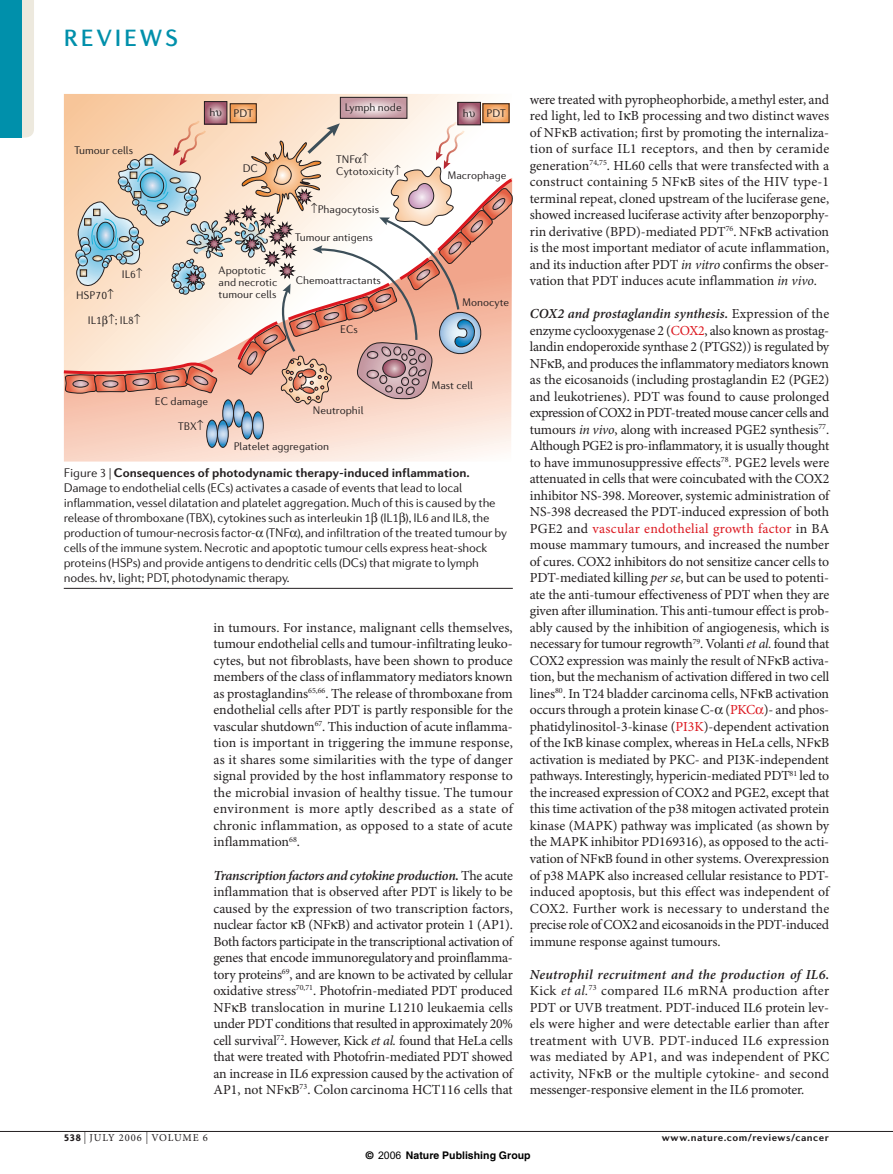
<style>
.page{position:relative;width:893px;height:1174px;background:#fff}
.page>*{position:absolute;margin:0;border:0;box-sizing:border-box;transform-origin:0 0}
.t1{font:500 24px "Diverda Sans LT Std";letter-spacing:.115em;color:#0090ab}
.t2{font:13.8px/16.5px "Minion Pro";letter-spacing:-.005em;color:#231f20;text-align:justify}
.t3{font:300 12.75px/15px "Diverda Sans LT Std";letter-spacing:-.015em;color:#231f20}
.t4{font:300 11.25px/12px "Diverda Sans LT Std";color:#231f20}
.t5{font:700 10.5px "Diverda Sans LT Std";letter-spacing:.045em;color:#231f20}
.t6{font:700 10.5px "Helvetica";color:#000}
.t7{font:10.5px "Minion Pro";letter-spacing:.08em;color:#231f20}
.s1{font-weight:700}
.s2{font-weight:600;font-style:italic}
.s3{font-style:italic}
.s4{color:#dc1820}
.s5{font-family:"Diverda Sans LT Std";font-weight:900}
.s6{font-size:12px}
.s7{font-family:"Arial";font-weight:400}
</style>
<div class="page">
<svg style="left:64px;top:94px;width:446px;height:16px;background:#f6d7bb"></svg>
<svg style="left:64px;top:405px;width:448px;height:56px;background:#f9dccf"></svg>
<svg style="left:206px;top:103px;width:19px;height:7px"></svg>
<div style="left:204px;top:101px;width:23px;height:23px;border:1px solid #231f20"></div>
<svg style="left:460px;top:104px;width:19px;height:6px"></svg>
<div style="left:458px;top:102px;width:23px;height:23px;border:1px solid #231f20"></div>
<svg style="left:342px;top:99px;width:63px;height:11px"></svg>
<div style="left:340px;top:97px;width:67px;height:21px;border:1px solid #231f20"></div>
<svg style="left:223px;top:400px;width:10px;height:27px"></svg>
<div style="left:223px;top:400px;width:11px;height:27px;border:1px solid #231f20;border-radius:50%"></div>
<svg style="left:234px;top:400px;width:10px;height:27px"></svg>
<div style="left:233px;top:400px;width:12px;height:27px;border:1px solid #231f20;border-radius:50%"></div>
<svg style="left:242px;top:412px;width:10px;height:27px"></svg>
<div style="left:242px;top:412px;width:11px;height:27px;border:1px solid #231f20;border-radius:50%"></div>
<svg style="left:253px;top:412px;width:10px;height:27px"></svg>
<div style="left:252px;top:412px;width:12px;height:27px;border:1px solid #231f20;border-radius:50%"></div>
<svg style="left:207px;top:420px;width:10px;height:27px"></svg>
<div style="left:206px;top:420px;width:12px;height:27px;border:1px solid #231f20;border-radius:50%"></div>
<svg style="left:217px;top:420px;width:11px;height:27px"></svg>
<div style="left:217px;top:420px;width:11px;height:27px;border:1px solid #231f20;border-radius:50%"></div>
<svg style="left:232px;top:106px;width:22px;height:4px"></svg>
<svg style="left:485px;top:106px;width:22px;height:4px"></svg>
<hr style="left:0;top:1131px;width:893px;height:1px;background:#231f20">
<hr style="left:64px;top:588px;width:449px;height:1px;background:#231f20">
<svg style="left:21px;top:0;width:13px;height:138px;background:#dae2da"></svg>
<div style="left:0;top:0;width:21px;height:138px;background:#0090ab"></div>
<img style="left:64px;top:110px;width:448px;height:295px">
<h1 class="t1" style="left:64px;top:29px;width:116px">REVIEWS</h1>
<p class="t4" style="left:75px;top:145px;width:60px">Tumour cells</p>
<p class="t4" style="left:76px;top:290px;width:39px">HSP70↑</p>
<p class="t4" style="left:122px;top:269px;width:22px">IL6↑</p>
<p class="t4" style="left:88px;top:315px;width:54px">IL1 ↑; IL8↑</p>
<p class="t4" style="left:345px;top:102px;width:59px">Lymph node</p>
<p class="t4" style="left:336px;top:154px;width:66px">TNF ↑<br>Cytotoxicity↑</p>
<p class="t4" style="left:209px;top:107px;width:7px">h</p>
<p class="t4" style="left:463px;top:108px;width:7px">h</p>
<p class="t4" style="left:234px;top:108px;width:21px">PDT</p>
<p class="t4" style="left:486px;top:108px;width:21px">PDT</p>
<p class="t4" style="left:243px;top:163px;width:17px">DC</p>
<p class="t4" style="left:447px;top:170px;width:61px">Macrophage</p>
<p class="t4" style="left:311px;top:204px;width:70px">↑Phagocytosis</p>
<p class="t4" style="left:219px;top:265px;width:60px">Apoptotic and necrotic tumour cells</p>
<p class="t4" style="left:295px;top:232px;width:79px">Tumour antigens</p>
<p class="t4" style="left:296px;top:275px;width:87px">Chemoattractants</p>
<p class="t4" style="left:340px;top:324px;width:19px">ECs</p>
<p class="t4" style="left:462px;top:297px;width:49px">Monocyte</p>
<p class="t4" style="left:155px;top:396px;width:55px">EC damage</p>
<p class="t4" style="left:178px;top:421px;width:27px">TBX↑</p>
<p class="t4" style="left:313px;top:405px;width:52px">Neutrophil</p>
<p class="t4" style="left:234px;top:441px;width:97px">Platelet aggregation</p>
<p class="t4" style="left:431px;top:380px;width:43px">Mast cell</p>
<p class="t3" style="left:64px;top:466px;width:445px">Figure 3 | <span class="s1">Consequences of photodynamic therapy-induced inflammation.<br></span>Damage to endothelial cells (ECs) activates a casade of events that lead to local inflammation, vessel dilatation and platelet aggregation. Much of this is caused by the release of thromboxane (TBX), cytokines such as interleukin 1 (IL1 ), IL6 and IL8, the production of tumour-necrosis factor- (TNF ), and infiltration of the treated tumour by cells of the immune system. Necrotic and apoptotic tumour cells express heat-shock proteins (HSPs) and provide antigens to dendritic cells (DCs) that migrate to lymph nodes. h light; PDT, photodynamic therapy.</p>
<p class="t2" style="left:213px;top:620px;width:301px">in tumours. For instance, malignant cells themselves, tumour endothelial cells and tumour-infiltrating leuko&shy;cytes, but not fibroblasts, have been shown to produce members of the class of inflammatory mediators known as prostaglandins<sup>65,66</sup>. The release of thromboxane from endothelial cells after PDT is partly responsible for the vascular shutdown<sup>67</sup>. This induction of acute inflamma&shy;tion is important in triggering the immune response, as it shares some similarities with the type of danger signal provided by the host inflammatory response to the microbial invasion of healthy tissue. The tumour environment is more aptly described as a state of chronic inflammation, as opposed to a state of acute inflammation<sup>68</sup>.</p>
<p class="t2" style="left:213px;top:868px;width:301px"><span class="s2">Transcription factors and cytokine production.</span> The acute inflammation that is observed after PDT is likely to be caused by the expression of two transcription factors, nuclear factor B (NF B) and activator protein 1 (AP1).<br>Both factors participate in the transcriptional activation of genes that encode immunoregulatory and proinflamma&shy;tory proteins<sup>69</sup>, and are known to be activated by cellular oxidative stress<sup>70,71</sup>. Photofrin-mediated PDT produced NF B translocation in murine L1210 leukaemia cells under PDT conditions that resulted in approximately 20% cell survival<sup>72</sup>. However, Kick <span class="s3">et al.</span> found that HeLa cells that were treated with Photofrin-mediated PDT showed an increase in IL6 expression caused by the activation of AP1, not NF B<sup>73</sup>. Colon carcinoma HCT116 cells that</p>
<p class="t2" style="left:530px;top:92px;width:301px">were treated with pyropheophorbide, amethyl ester, and red light, led to I B processing and two distinctwaves of NF B activation; first by promoting the internaliza&shy;tion of surface IL1 receptors, and then by ceramide generation<sup>74,75</sup>. HL60 cells that were transfectedwith a construct containing 5 NF B sites of the HIV type-1 terminal repeat, cloned upstream of the luciferase gene, showed increased luciferase activity after benzoporphy&shy;rin derivative (BPD)-mediated PDT<sup>76</sup>. NF B activation is the most important mediator of acute inflammation, and its induction after PDT <span class="s3">in vitro</span> confirms the obser&shy;vation that PDT induces acute inflammation <span class="s3">in vivo</span>.</p>
<p class="t2" style="left:530px;top:307px;width:301px"><span class="s2">COX2 and prostaglandin synthesis.</span> Expression of the enzyme cyclooxygenase 2 (<span class="s4">COX2</span>, also known as prostag&shy;landin endoperoxide synthase 2 (PTGS2)) is regulated by NF B, and produces the inflammatory mediators known as the eicosanoids (including prostaglandin E2 (PGE2) and leukotrienes). PDT was found to cause prolonged expression of COX2 in PDT-treated mouse cancer cells and tumours <span class="s3">in vivo</span>, along with increased PGE2 synthesis<sup>77</sup>.<br>Although PGE2 is pro-inflammatory, it is usually thought to have immunosuppressive effects<sup>78</sup>. PGE2 levels were attenuated in cells that were coincubated with the COX2 inhibitor NS-398. Moreover, systemic administration of NS-398 decreased the PDT-induced expression of both PGE2 and <span class="s4">vascular endothelial growth factor</span> in BA mouse mammary tumours, and increased the number of cures. COX2 inhibitors do not sensitize cancer cells to PDT-mediated killing <span class="s3">per se</span>, but can be used to potenti&shy;ate the anti-tumour effectiveness of PDT when they are given after illumination. This anti-tumour effect is prob&shy;ably caused by the inhibition of angiogenesis, which is necessary for tumour regrowth<sup>79</sup>. Volanti <span class="s3">et al.</span> found that COX2 expression was mainly the result of NF B activa&shy;tion, but the mechanism of activation differed in two cell lines<sup>80</sup>. In T24 bladder carcinoma cells, NF B activation occurs through a protein kinase C- (<span class="s4">PKC</span> )- and phos&shy;phatidylinositol-3-kinase (<span class="s4">PI3K</span>)-dependent activation of the I B kinase complex, whereas in HeLa cells, NF B activation is mediated by PKC- and PI3K-independent pathways. Interestingly, hypericin-mediated PDT<sup>81</sup> led to the increased expression of COX2 and PGE2, except that this time activation of the p38 mitogen activated protein kinase (MAPK) pathway was implicated (as shown by the MAPK inhibitor PD169316), as opposed to the acti&shy;vation of NF B found in other systems. Overexpression of p38 MAPK also increased cellular resistance to PDT&shy;induced apoptosis, but this effect was independent of COX2. Further work is necessary to understand the precise role of COX2 and eicosanoids in the PDT-induced immune response against tumours.</p>
<p class="t2" style="left:530px;top:967px;width:301px"><span class="s2">Neutrophil recruitment and the production of IL6.<br></span>Kick <span class="s3">et al.</span><sup>73</sup> compared IL6 mRNA production after PDT or UVB treatment. PDT-induced IL6 protein lev&shy;els were higher and were detectable earlier than after treatment with UVB. PDT-induced IL6 expression was mediated by AP1, and was independent of PKC activity, NF B or the multiple cytokine- and second messenger-responsive element in the IL6 promoter.</p>
<p class="t7" style="left:64px;top:1133px;width:146px"><span class="s5">538</span> <span class="s6">|</span> JULY 2006 <span class="s6">|</span> VOLUME 6</p>
<p class="t5" style="left:662px;top:1133px;width:169px">www.nature.com/reviews/cancer</p>
<p class="t6" style="left:366px;top:1148px;width:166px">© <span class="s7">2006</span> Nature Publishing Group</p>
</div>
